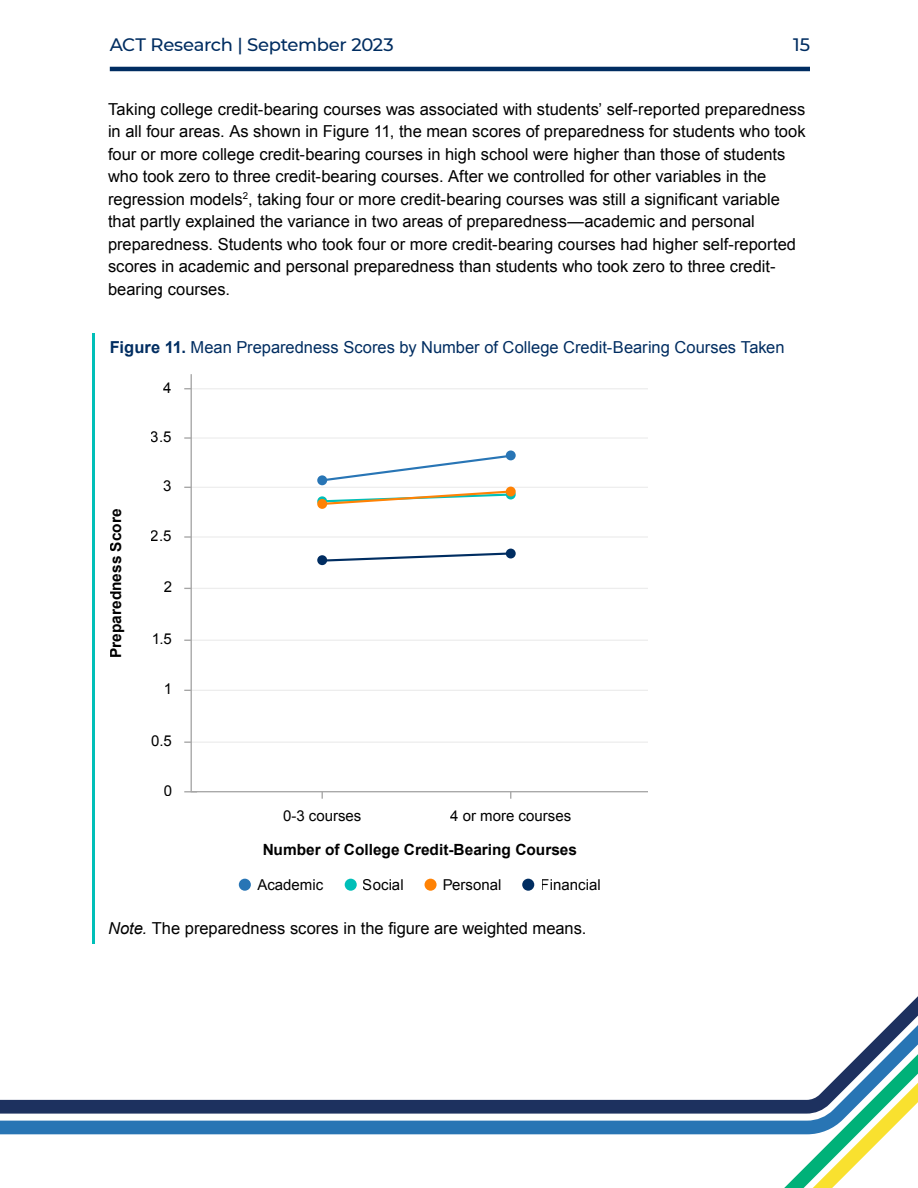
<style>
.page{position:relative;width:918px;height:1188px;background:#fff}
.page>*{position:absolute;margin:0;border:0;box-sizing:border-box;transform-origin:0 0}
.t1{font:500 18px "Montserrat";letter-spacing:-.02em;color:#002d61}
.t2{font:16.5px/22.5px "Arial";color:#000}
.t3{font:16.5px "Arial";color:#002d61}
.t4{font:700 15.45px "Arial";color:#000}
.t5{font:15px "Arial";color:#000}
.s1{font-weight:700}
.s2{font-style:italic}
</style>
<div class="page">
<hr style="left:93px;top:334px;width:2px;height:610px;background:#00bfb8">
<hr style="left:192px;top:437px;width:456px;height:2px;background:#a5a5a5">
<hr style="left:192px;top:388px;width:456px;height:1px;background:#a5a5a5">
<hr style="left:192px;top:690px;width:456px;height:1px;background:#a5a5a5">
<hr style="left:192px;top:742px;width:456px;height:1px;background:#a5a5a5">
<hr style="left:192px;top:640px;width:456px;height:1px;background:#a5a5a5">
<hr style="left:192px;top:588px;width:456px;height:1px;background:#a5a5a5">
<hr style="left:192px;top:536px;width:456px;height:2px;background:#a5a5a5">
<hr style="left:192px;top:487px;width:456px;height:1px;background:#a5a5a5">
<hr style="left:191px;top:374px;width:1px;height:418px;background:#a5a5a5">
<hr style="left:192px;top:791px;width:456px;height:1px;background:#a5a5a5">
<svg style="left:184px;top:536px;width:7px;height:2px"></svg>
<svg style="left:184px;top:437px;width:7px;height:2px"></svg>
<svg style="left:324px;top:454px;width:189px;height:29px"></svg>
<svg style="left:324px;top:551px;width:188px;height:12px"></svg>
<div style="left:318px;top:476px;width:8px;height:8px;background:#2875b5;border-radius:50%"></div>
<div style="left:317px;top:475px;width:10px;height:10px;border:2px solid #2875b5;border-radius:50%"></div>
<div style="left:317px;top:496px;width:10px;height:10px;border:2px solid #00bfb8;border-radius:50%"></div>
<div style="left:318px;top:556px;width:8px;height:8px;background:#002d61;border-radius:50%"></div>
<div style="left:317px;top:555px;width:10px;height:10px;border:2px solid #002d61;border-radius:50%"></div>
<div style="left:317px;top:499px;width:10px;height:10px;border:2px solid #ff8204;border-radius:50%"></div>
<div style="left:507px;top:452px;width:8px;height:7px;background:#2875b5;border-radius:50%"></div>
<div style="left:506px;top:450px;width:10px;height:10px;border:2px solid #2875b5;border-radius:50%"></div>
<div style="left:506px;top:490px;width:10px;height:9px;border:2px solid #00bfb8;border-radius:50%"></div>
<div style="left:507px;top:550px;width:8px;height:7px;background:#002d61;border-radius:50%"></div>
<div style="left:506px;top:549px;width:10px;height:9px;border:2px solid #002d61;border-radius:50%"></div>
<div style="left:506px;top:487px;width:10px;height:9px;border:2px solid #ff8204;border-radius:50%"></div>
<svg style="left:320px;top:489px;width:193px;height:17px"></svg>
<svg style="left:0;top:1120px;width:687px;height:14px;fill:#2875b4"></svg>
<svg style="left:0;top:824px;width:918px;height:290px"></svg>
<svg style="left:687px;top:1025px;width:231px;height:163px"></svg>
<hr style="left:110px;top:67px;width:700px;height:4px;background:#002d61">
<p class="t1" style="left:110px;top:32px;width:286px">ACT Research | September 2023</p>
<p class="t1" style="left:793px;top:32px;width:18px">15</p>
<p class="t2" style="left:108px;top:98px;width:699px">Taking college credit-bearing courses was associated with students’ self-reported preparedness in all four areas. As shown in Figure 11, the mean scores of preparedness for students who took four or more college credit-bearing courses in high school were higher than those of students who took zero to three credit-bearing courses. After we controlled for other variables in the regression models<sup>2</sup>, taking four or more credit-bearing courses was still a significant variable that partly explained the variance in two areas of preparedness—academic and personal preparedness. Students who took four or more credit-bearing courses had higher self-reported scores in academic and personal preparedness than students who took zero to three credit&shy;bearing courses.</p>
<p class="t3" style="left:110px;top:337px;width:676px"><span class="s1">Figure 11.</span> Mean Preparedness Scores by Number of College Credit-Bearing Courses Taken</p>
<p class="t5" style="left:163px;top:377px;width:10px">4</p>
<p class="t5" style="left:151px;top:427px;width:22px">3.5</p>
<p class="t4" style="left:106px;top:658px;width:151px;rotate:-90deg">Preparedness Score</p>
<p class="t5" style="left:163px;top:476px;width:10px">3</p>
<p class="t5" style="left:151px;top:526px;width:22px">2.5</p>
<p class="t5" style="left:164px;top:577px;width:10px">2</p>
<p class="t5" style="left:151px;top:629px;width:22px">1.5</p>
<p class="t5" style="left:164px;top:679px;width:10px">1</p>
<p class="t5" style="left:151px;top:731px;width:22px">0.5</p>
<p class="t5" style="left:164px;top:781px;width:10px">0</p>
<p class="t5" style="left:283px;top:806px;width:80px">0-3 courses</p>
<p class="t5" style="left:450px;top:806px;width:122px">4 or more courses</p>
<p class="t4" style="left:263px;top:840px;width:316px">Number of College Credit-Bearing Courses</p>
<p class="t5" style="left:257px;top:875px;width:67px">Academic</p>
<p class="t5" style="left:363px;top:875px;width:42px">Social</p>
<p class="t5" style="left:442px;top:875px;width:61px">Personal</p>
<p class="t5" style="left:541px;top:875px;width:62px">Financial</p>
<p class="t2" style="left:108px;top:917px;width:480px"><span class="s2">Note.</span> The preparedness scores in the figure are weighted means.</p>
</div>
